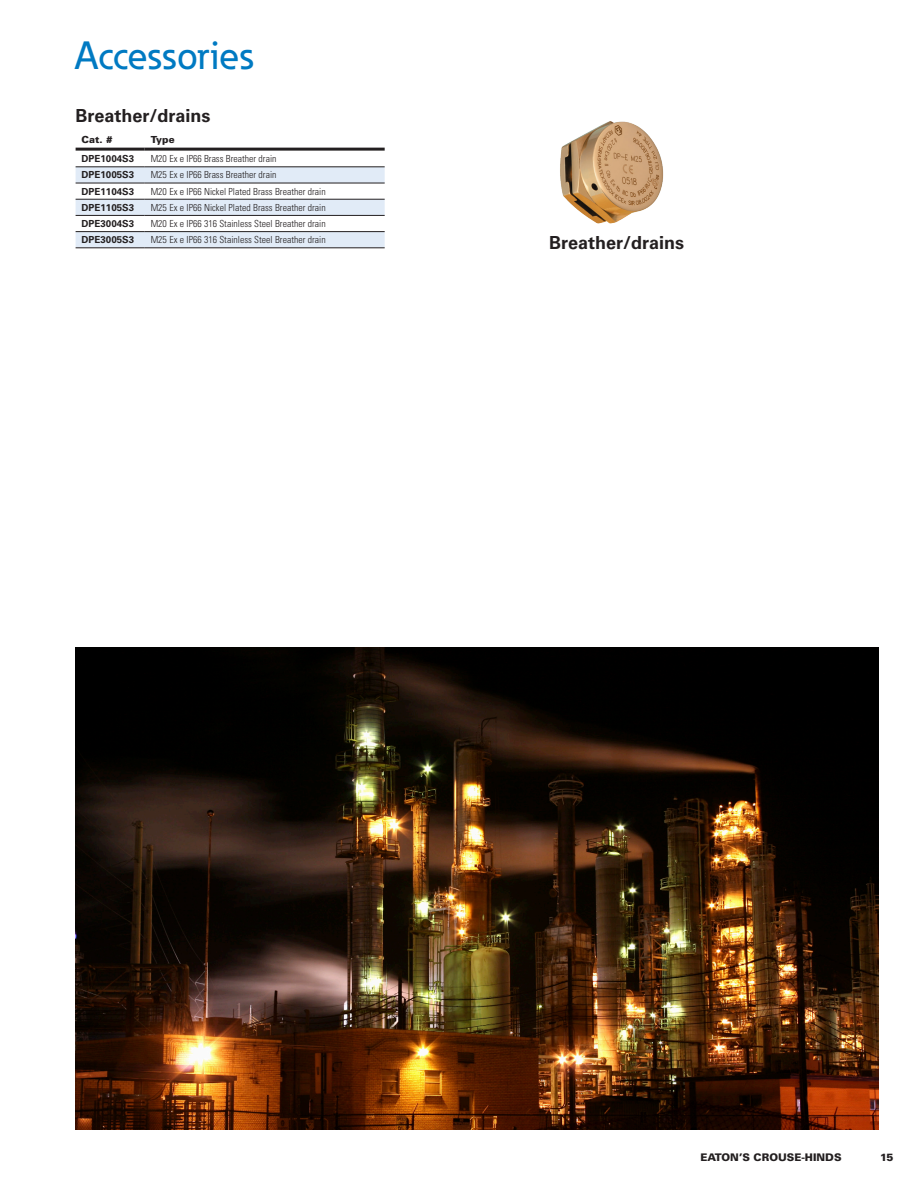
<style>
.page{position:relative;width:918px;height:1188px;background:#fff}
.page>*{position:absolute;margin:0;border:0;box-sizing:border-box;transform-origin:0 0}
.Header_01__controls{font:500 39px "Eaton";color:#007ac2}
.Std_Table_Title{font:700 18px "Univers LT Std";color:#231f20}
.t1{font:900 10.5px "Univers LT Std";color:#231f20}
.Std_Table_Cell_C{font:300 condensed 9.75px "Univers LT Std";color:#231f20}
.Std_Table_Cell_C-2{font:700 9.75px "Univers LT Std";color:#231f20}
.Overview{font:900 9.75px "Univers LT Std";color:#231f20}
</style>
<div class="page">
<svg style="left:76px;top:168px;width:309px;height:80px"></svg>
<hr style="left:76px;top:148px;width:69px;height:3px;background:#231f20">
<hr style="left:145px;top:148px;width:240px;height:3px;background:#231f20">
<hr style="left:76px;top:167px;width:69px;height:1px;background:#231f20">
<hr style="left:145px;top:167px;width:240px;height:1px;background:#231f20">
<hr style="left:76px;top:183px;width:69px;height:1px;background:#231f20">
<hr style="left:145px;top:183px;width:240px;height:1px;background:#231f20">
<hr style="left:76px;top:199px;width:69px;height:1px;background:#231f20">
<hr style="left:145px;top:199px;width:240px;height:1px;background:#231f20">
<hr style="left:76px;top:215px;width:69px;height:1px;background:#231f20">
<hr style="left:145px;top:215px;width:240px;height:1px;background:#231f20">
<hr style="left:76px;top:231px;width:69px;height:1px;background:#231f20">
<hr style="left:145px;top:231px;width:240px;height:1px;background:#231f20">
<hr style="left:76px;top:248px;width:69px;height:1px;background:#231f20">
<hr style="left:145px;top:248px;width:240px;height:1px;background:#231f20">
<img style="left:560px;top:121px;width:104px;height:103px">
<img style="left:76px;top:648px;width:803px;height:482px">
<p class="Header_01__controls" style="left:76px;top:31px;width:179px">Accessories</p>
<p class="Std_Table_Title" style="left:76px;top:105px;width:137px">Breather/drains</p>
<p class="Overview" style="left:82px;top:134px;width:33px">Cat. #</p>
<p class="Overview" style="left:151px;top:134px;width:25px">Type</p>
<p class="Std_Table_Cell_C-2" style="left:82px;top:153px;width:54px">DPE1004S3</p>
<p class="Std_Table_Cell_C" style="left:151px;top:153px;width:127px">M20 Ex e IP66 Brass Breather drain</p>
<p class="Std_Table_Cell_C-2" style="left:82px;top:169px;width:54px">DPE1005S3</p>
<p class="Std_Table_Cell_C" style="left:151px;top:169px;width:127px">M25 Ex e IP66 Brass Breather drain</p>
<p class="Std_Table_Cell_C-2" style="left:82px;top:186px;width:54px">DPE1104S3</p>
<p class="Std_Table_Cell_C" style="left:151px;top:185px;width:176px">M20 Ex e IP66 Nickel Plated Brass Breather drain</p>
<p class="Std_Table_Cell_C-2" style="left:82px;top:202px;width:54px">DPE1105S3</p>
<p class="Std_Table_Cell_C" style="left:151px;top:202px;width:176px">M25 Ex e IP66 Nickel Plated Brass Breather drain</p>
<p class="Std_Table_Cell_C-2" style="left:82px;top:218px;width:54px">DPE3004S3</p>
<p class="Std_Table_Cell_C" style="left:151px;top:218px;width:176px">M20 Ex e IP66 316 Stainless Steel Breather drain</p>
<p class="Std_Table_Cell_C-2" style="left:82px;top:234px;width:54px">DPE3005S3</p>
<p class="Std_Table_Cell_C" style="left:151px;top:234px;width:176px">M25 Ex e IP66 316 Stainless Steel Breather drain</p>
<p class="Std_Table_Title" style="left:549px;top:232px;width:137px">Breather/drains</p>
<p class="t1" style="left:700px;top:1150px;width:143px">EATON’S CROUSE-HINDS</p>
<p class="t1" style="left:880px;top:1150px;width:15px">15</p>
</div>
